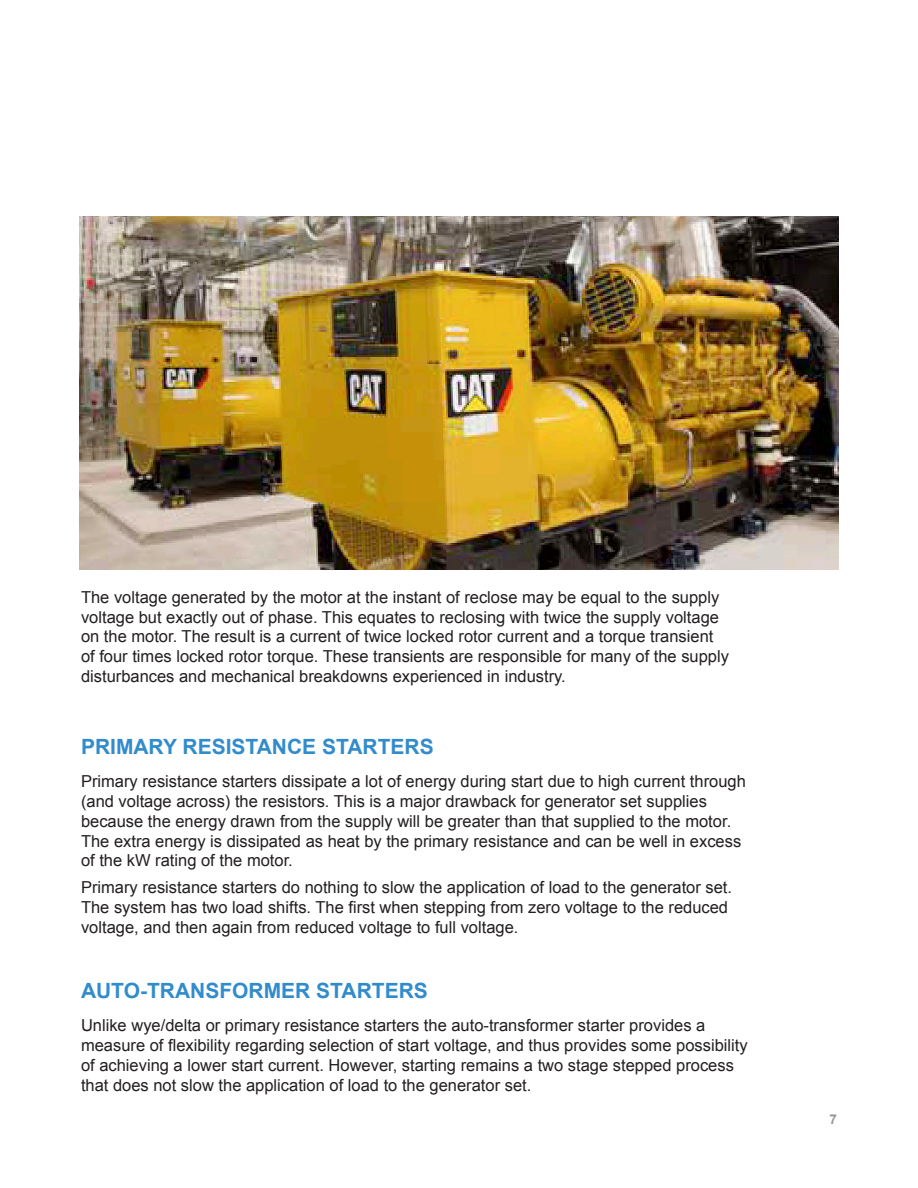
<style>
.page{position:relative;width:918px;height:1188px;background:#fff}
.page>*{position:absolute;margin:0;border:0;box-sizing:border-box;transform-origin:0 0}
.t1{font:700 21px "Arial";color:#328ccb}
.t2{font:16.5px/19.8px "Arial";color:#231f20}
.t3{font:700 13.5px "Arial";color:#939598}
</style>
<div class="page">
<img style="left:80px;top:216px;width:758px;height:354px">
<p class="t2" style="left:81px;top:587px;width:650px">The voltage generated by the motor at the instant of reclose may be equal to the supply voltage but exactly out of phase. This equates to reclosing with twice the supply voltage on the motor. The result is a current of twice locked rotor current and a torque transient of four times locked rotor torque. These transients are responsible for many of the supply disturbances and mechanical breakdowns experienced in industry.</p>
<p class="t1" style="left:81px;top:733px;width:354px">PRIMARY RESISTANCE STARTERS</p>
<p class="t2" style="left:81px;top:772px;width:666px">Primary resistance starters dissipate a lot of energy during start due to high current through (and voltage across) the resistors. This is a major drawback for generator set supplies because the energy drawn from the supply will be greater than that supplied to the motor.<br>The extra energy is dissipated as heat by the primary resistance and can be well in excess of the kW rating of the motor.</p>
<p class="t2" style="left:81px;top:878px;width:653px">Primary resistance starters do nothing to slow the application of load to the generator set.<br>The system has two load shifts. The first when stepping from zero voltage to the reduced voltage, and then again from reduced voltage to full voltage.</p>
<p class="t1" style="left:81px;top:977px;width:348px">AUTO-TRANSFORMER STARTERS</p>
<p class="t2" style="left:81px;top:1016px;width:668px">Unlike wye/delta or primary resistance starters the auto-transformer starter provides a measure of flexibility regarding selection of start voltage, and thus provides some possibility of achieving a lower start current. However, starting remains a two stage stepped process that does not slow the application of load to the generator set.</p>
<p class="t3" style="left:829px;top:1111px;width:9px">7</p>
</div>
